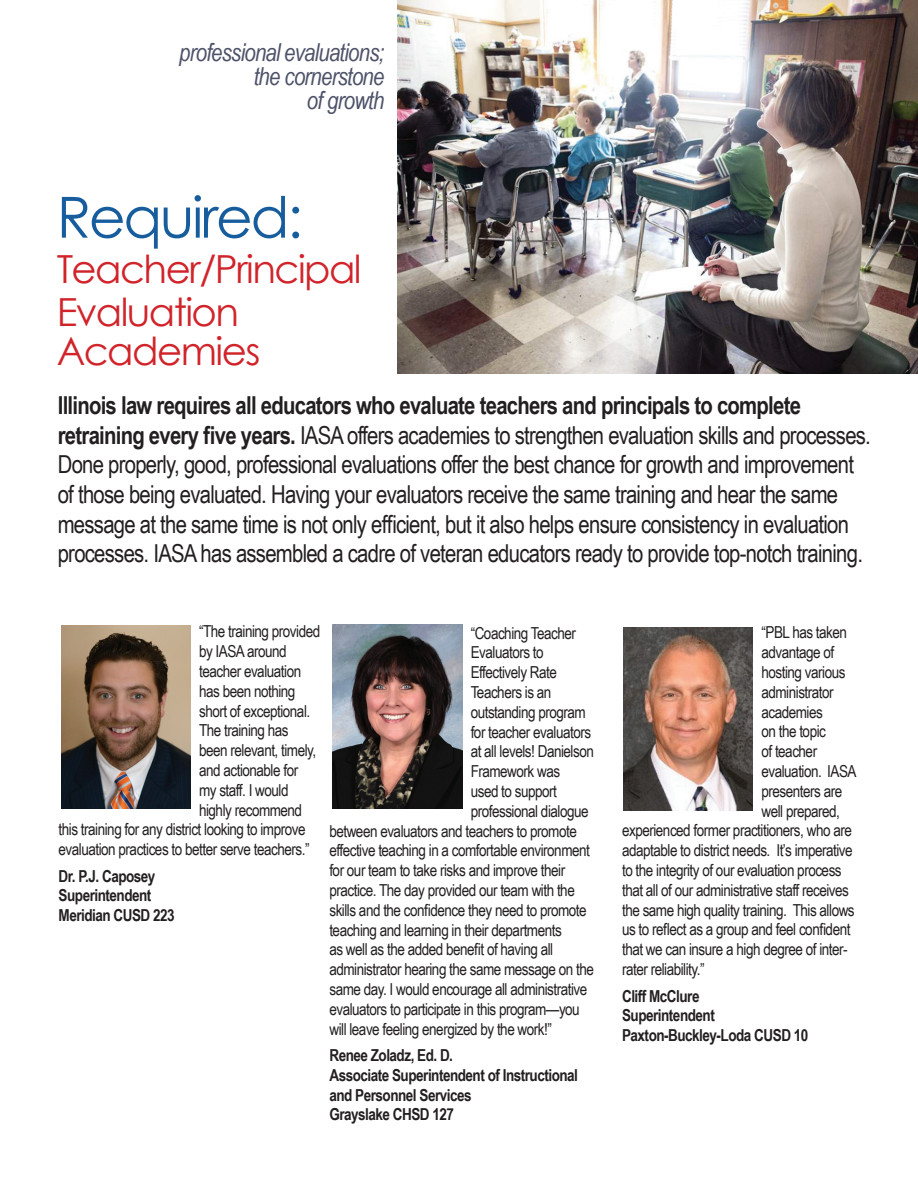
<style>
.page{position:relative;width:918px;height:1188px;background:#fff}
.page>*{position:absolute;margin:0;border:0;box-sizing:border-box;transform-origin:0 0}
.t1{font:56.7px "Century Gothic";letter-spacing:-.04em;color:#175d9e}
.t2{font:38.7px/41.1px "Century Gothic";letter-spacing:-.04em;color:#d1232a}
.t3{font:24.75px/29.7px "Arial Narrow";letter-spacing:-.03em;color:#231f20}
.t4{font:italic 24.75px/23.7px "Arial Narrow";letter-spacing:-.03em;color:#4e5269;text-align:right}
.t5{font:16.5px "Arial Narrow";letter-spacing:-.03em;color:#231f20}
.t6{font:700 16.5px/19.8px "Arial Narrow";letter-spacing:-.03em;color:#231f20}
.s1{font-weight:700}
</style>
<div class="page">
<img style="left:397px;top:0;width:521px;height:373px">
<img style="left:333px;top:625px;width:129px;height:183px">
<img style="left:623px;top:628px;width:130px;height:182px">
<img style="left:61px;top:625px;width:129px;height:184px">
<h3 class="t4" style="left:179px;top:40px;width:207px">professional evaluations; the cornerstone<br>of growth</h3>
<h1 class="t1" style="left:57px;top:178px;width:248px">Required:</h1>
<h2 class="t2" style="left:57px;top:248px;width:307px">Teacher/Principal<br>Evaluation<br>Academies</h2>
<p class="t3" style="left:58px;top:389px;width:815px"><span class="s1">Illinois law requires all educators who evaluate teachers and principals to complete retraining every five years.</span> IASA offers academies to strengthen evaluation skills and processes.<br>Done properly, good, professional evaluations offer the best chance for growth and improvement of those being evaluated. Having your evaluators receive the same training and hear the same message at the same time is not only efficient, but it also helps ensure consistency in evaluation processes. IASA has assembled a cadre of veteran educators ready to provide top-notch training.</p>
<p class="t5" style="left:199px;top:619px;width:123px">“The training provided</p>
<p class="t5" style="left:199px;top:639px;width:89px">by IASA around</p>
<p class="t5" style="left:199px;top:659px;width:104px">teacher evaluation</p>
<p class="t5" style="left:199px;top:679px;width:98px">has been nothing</p>
<p class="t5" style="left:199px;top:699px;width:113px">short of exceptional.</p>
<p class="t5" style="left:199px;top:718px;width:91px">The training has</p>
<p class="t5" style="left:199px;top:738px;width:119px">been relevant, timely,</p>
<p class="t5" style="left:199px;top:758px;width:101px">and actionable for</p>
<p class="t5" style="left:199px;top:778px;width:91px">my staff. I would</p>
<p class="t5" style="left:199px;top:798px;width:105px">highly recommend</p>
<p class="t5" style="left:59px;top:817px;width:248px">this training for any district looking to improve</p>
<p class="t5" style="left:59px;top:837px;width:252px">evaluation practices to better serve teachers.”</p>
<p class="t6" style="left:59px;top:865px;width:118px">Dr. P.J. Caposey<br>Superintendent<br>Meridian CUSD 223</p>
<p class="t5" style="left:471px;top:621px;width:107px">“Coaching Teacher</p>
<p class="t5" style="left:471px;top:640px;width:75px">Evaluators to</p>
<p class="t5" style="left:471px;top:660px;width:88px">Effectively Rate</p>
<p class="t5" style="left:471px;top:680px;width:82px">Teachers is an</p>
<p class="t5" style="left:471px;top:700px;width:117px">outstanding program</p>
<p class="t5" style="left:471px;top:720px;width:122px">for teacher evaluators</p>
<p class="t5" style="left:471px;top:739px;width:125px">at all levels! Danielson</p>
<p class="t5" style="left:471px;top:759px;width:91px">Framework was</p>
<p class="t5" style="left:471px;top:779px;width:88px">used to support</p>
<p class="t5" style="left:471px;top:799px;width:119px">professional dialogue</p>
<p class="t5" style="left:329px;top:819px;width:249px">between evaluators and teachers to promote</p>
<p class="t5" style="left:329px;top:838px;width:262px">effective teaching in a comfortable environment</p>
<p class="t5" style="left:329px;top:858px;width:237px">for our team to take risks and improve their</p>
<p class="t5" style="left:329px;top:878px;width:247px">practice. The day provided our team with the</p>
<p class="t5" style="left:329px;top:898px;width:259px">skills and the confidence they need to promote</p>
<p class="t5" style="left:329px;top:918px;width:234px">teaching and learning in their departments</p>
<p class="t5" style="left:329px;top:937px;width:225px">as well as the added benefit of having all</p>
<p class="t5" style="left:329px;top:957px;width:266px">administrator hearing the same message on the</p>
<p class="t5" style="left:329px;top:977px;width:259px">same day. I would encourage all administrative</p>
<p class="t5" style="left:329px;top:997px;width:252px">evaluators to participate in this program—you</p>
<p class="t5" style="left:329px;top:1017px;width:224px">will leave feeling energized by the work!”</p>
<p class="t6" style="left:329px;top:1045px;width:250px">Renee Zoladz, Ed. D.<br>Associate Superintendent of Instructional and Personnel Services<br>Grayslake CHSD 127</p>
<p class="t5" style="left:761px;top:620px;width:87px">“PBL has taken</p>
<p class="t5" style="left:761px;top:640px;width:74px">advantage of</p>
<p class="t5" style="left:761px;top:660px;width:86px">hosting various</p>
<p class="t5" style="left:761px;top:680px;width:74px">administrator</p>
<p class="t5" style="left:761px;top:700px;width:63px">academies</p>
<p class="t5" style="left:761px;top:719px;width:66px">on the topic</p>
<p class="t5" style="left:761px;top:739px;width:57px">of teacher</p>
<p class="t5" style="left:761px;top:759px;width:97px">evaluation. IASA</p>
<p class="t5" style="left:761px;top:779px;width:82px">presenters are</p>
<p class="t5" style="left:761px;top:799px;width:80px">well prepared,</p>
<p class="t5" style="left:622px;top:818px;width:231px">experienced former practitioners, who are</p>
<p class="t5" style="left:622px;top:838px;width:232px">adaptable to district needs. It’s imperative</p>
<p class="t5" style="left:622px;top:858px;width:221px">to the integrity of our evaluation process</p>
<p class="t5" style="left:622px;top:878px;width:228px">that all of our administrative staff receives</p>
<p class="t5" style="left:622px;top:898px;width:234px">the same high quality training. This allows</p>
<p class="t5" style="left:622px;top:917px;width:230px">us to reflect as a group and feel confident</p>
<p class="t5" style="left:622px;top:937px;width:227px">that we can insure a high degree of inter-</p>
<p class="t5" style="left:622px;top:957px;width:84px">rater reliability.”</p>
<p class="t6" style="left:622px;top:985px;width:188px">Cliff McClure<br>Superintendent<br>Paxton-Buckley-Loda CUSD 10</p>
</div>
